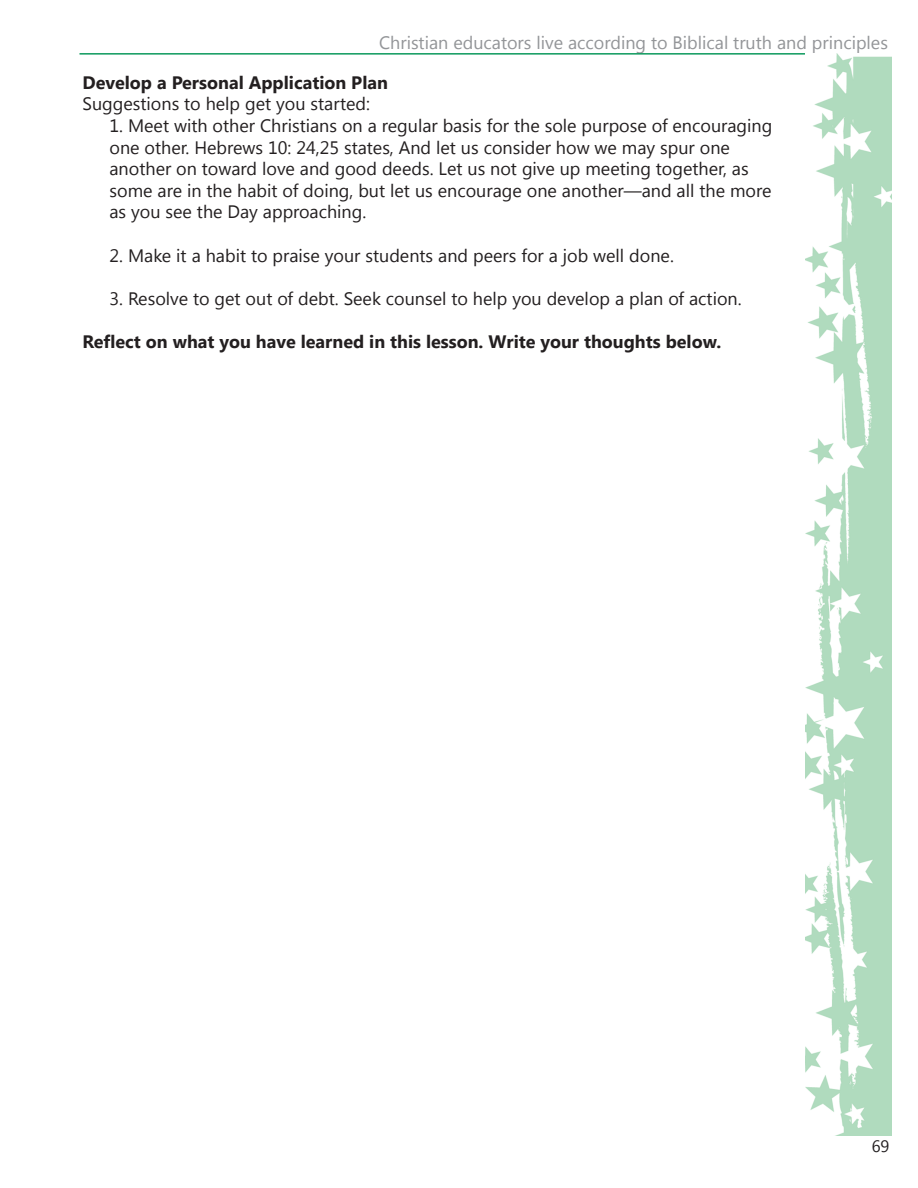
<style>
.page{position:relative;width:918px;height:1188px;background:#fff}
.page>*{position:absolute;margin:0;border:0;box-sizing:border-box;transform-origin:0 0}
.t1{font:18px/21.6px "Segoe UI";color:#231f20}
.t2{font:700 18px "Segoe UI";color:#231f20}
.t3{font:18px "Segoe UI";color:#939598}
.t4{font:16.5px "Segoe UI";color:#231f20}
</style>
<div class="page">
<hr style="left:80px;top:53px;width:810px;height:2px;background:#0d995d">
<img style="left:806px;top:53px;width:86px;height:1083px">
<p class="t3" style="left:379px;top:30px;width:510px">Christian educators live according to Biblical truth and principles</p>
<p class="t2" style="left:82px;top:69px;width:307px">Develop a Personal Application Plan</p>
<p class="t1" style="left:82px;top:92px;width:289px">Suggestions to help get you started:</p>
<p class="t1" style="left:110px;top:114px;width:664px">1. Meet with other Christians on a regular basis for the sole purpose of encouraging one other. Hebrews 10: 24,25 states, And let us consider how we may spur one another on toward love and good deeds. Let us not give up meeting together, as some are in the habit of doing, but let us encourage one another—and all the more as you see the Day approaching.</p>
<p class="t1" style="left:110px;top:244px;width:566px">2. Make it a habit to praise your students and peers for a job well done.</p>
<p class="t1" style="left:110px;top:287px;width:634px">3. Resolve to get out of debt. Seek counsel to help you develop a plan of action.</p>
<p class="t2" style="left:82px;top:329px;width:640px">Reflect on what you have learned in this lesson. Write your thoughts below.</p>
<p class="t4" style="left:872px;top:1134px;width:19px">69</p>
</div>
